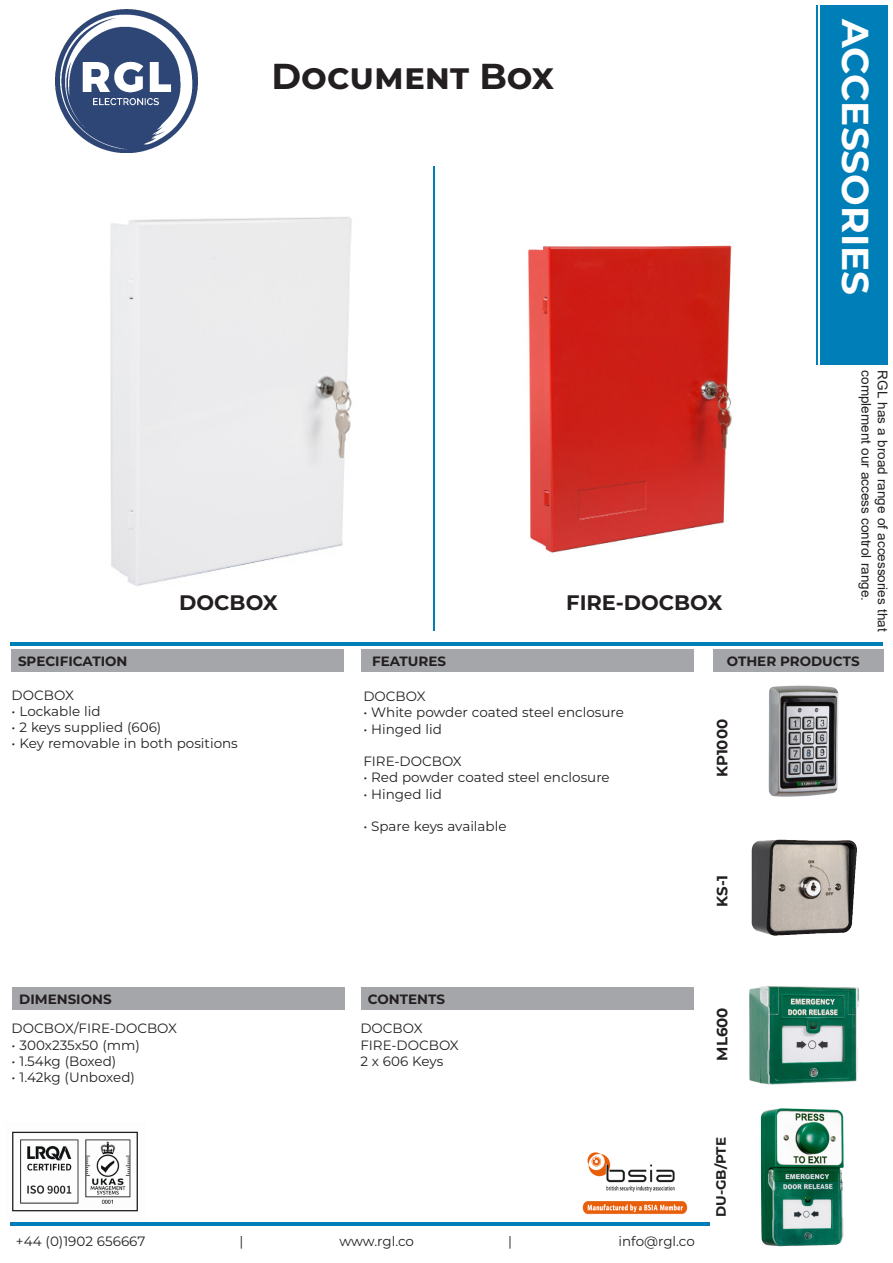
<style>
.page{position:relative;width:893px;height:1263px;background:#fff}
.page>*{position:absolute;margin:0;border:0;box-sizing:border-box;transform-origin:0 0}
.t1{font:700 37.5px "Montserrat";color:#fff}
.t2{font:700 36px "Montserrat";color:#231f20}
.t3{font:700 21px "Montserrat";color:#231f20}
.t4{font:700 15px "Montserrat";color:#231f20}
.t5{font:13.5px "Montserrat";color:#231f20}
.t6{font:13.5px "Arial";color:#231f20}
.t7{font:700 13.5px "Montserrat";color:#231f20}
</style>
<div class="page">
<hr style="left:10px;top:642px;width:873px;height:4px;background:#007eb7">
<div style="left:12px;top:649px;width:332px;height:22px;background:#a5a6aa"></div>
<div style="left:820px;top:5px;width:68px;height:360px;background:#007eb7"></div>
<img style="left:55px;top:9px;width:143px;height:143px">
<img style="left:110px;top:217px;width:242px;height:369px">
<img style="left:733px;top:671px;width:138px;height:576px">
<img style="left:528px;top:245px;width:204px;height:308px">
<div style="left:362px;top:649px;width:332px;height:22px;background:#a5a6aa"></div>
<div style="left:713px;top:649px;width:171px;height:22px;background:#a5a6aa"></div>
<div style="left:13px;top:987px;width:332px;height:22px;background:#a5a6aa"></div>
<hr style="left:10px;top:1222px;width:700px;height:4px;background:#007eb7">
<div style="left:361px;top:987px;width:333px;height:22px;background:#a5a6aa"></div>
<hr style="left:433px;top:167px;width:2px;height:464px;background:#007eb7">
<hr style="left:816px;top:5px;width:2px;height:360px;background:#007eb7">
<img style="left:582px;top:1152px;width:106px;height:63px">
<img style="left:12px;top:1131px;width:126px;height:81px">
<p class="t7" style="left:18px;top:652px;width:111px">SPECIFICATION</p>
<p class="t2" style="left:272px;top:50px;width:284px">Document Box</p>
<p class="t3" style="left:179px;top:588px;width:100px">DOCBOX</p>
<p class="t3" style="left:566px;top:588px;width:158px">FIRE-DOCBOX</p>
<p class="t1" style="left:882px;top:19px;width:278px;rotate:90deg">ACCESSORIES</p>
<p class="t6" style="left:875px;top:370px;width:232px;rotate:90deg">complement our access control range.</p>
<p class="t6" style="left:892px;top:370px;width:262px;rotate:90deg">RGL has a broad range of accessories that</p>
<p class="t7" style="left:372px;top:652px;width:75px">FEATURES</p>
<p class="t7" style="left:727px;top:652px;width:134px">OTHER PRODUCTS</p>
<p class="t5" style="left:12px;top:685px;width:64px">DOCBOX</p>
<p class="t5" style="left:12px;top:702px;width:90px">• Lockable lid</p>
<p class="t5" style="left:12px;top:718px;width:151px">• 2 keys supplied (606)</p>
<p class="t5" style="left:12px;top:734px;width:228px">• Key removable in both positions</p>
<p class="t5" style="left:363px;top:687px;width:64px">DOCBOX</p>
<p class="t5" style="left:363px;top:703px;width:262px">• White powder coated steel enclosure</p>
<p class="t5" style="left:363px;top:719px;width:80px">• Hinged lid</p>
<p class="t5" style="left:363px;top:752px;width:100px">FIRE-DOCBOX</p>
<p class="t5" style="left:363px;top:768px;width:248px">• Red powder coated steel enclosure</p>
<p class="t5" style="left:363px;top:785px;width:80px">• Hinged lid</p>
<p class="t5" style="left:363px;top:817px;width:145px">• Spare keys available</p>
<p class="t4" style="left:711px;top:777px;width:60px;rotate:-90deg">KP1000</p>
<p class="t4" style="left:711px;top:907px;width:34px;rotate:-90deg">KS-1</p>
<p class="t7" style="left:19px;top:990px;width:94px">DIMENSIONS</p>
<p class="t5" style="left:12px;top:1019px;width:167px">DOCBOX/FIRE-DOCBOX</p>
<p class="t5" style="left:12px;top:1035px;width:130px">• 300x235x50 (mm)</p>
<p class="t5" style="left:12px;top:1052px;width:106px">• 1.54kg (Boxed)</p>
<p class="t5" style="left:12px;top:1068px;width:125px">• 1.42kg (Unboxed)</p>
<p class="t7" style="left:368px;top:990px;width:79px">CONTENTS</p>
<p class="t5" style="left:360px;top:1019px;width:64px">DOCBOX</p>
<p class="t5" style="left:360px;top:1035px;width:100px">FIRE-DOCBOX</p>
<p class="t5" style="left:360px;top:1052px;width:85px">2 x 606 Keys</p>
<p class="t4" style="left:711px;top:1060px;width:55px;rotate:-90deg">ML600</p>
<p class="t5" style="left:16px;top:1232px;width:131px">+44 (0)1902 656667</p>
<p class="t5" style="left:240px;top:1232px;width:5px">|</p>
<p class="t5" style="left:339px;top:1232px;width:76px">www.rgl.co</p>
<p class="t5" style="left:508px;top:1232px;width:5px">|</p>
<p class="t5" style="left:618px;top:1232px;width:78px">info@rgl.co</p>
<p class="t7" style="left:711px;top:1217px;width:81px;rotate:-90deg">DU-GB/PTE</p>
</div>
